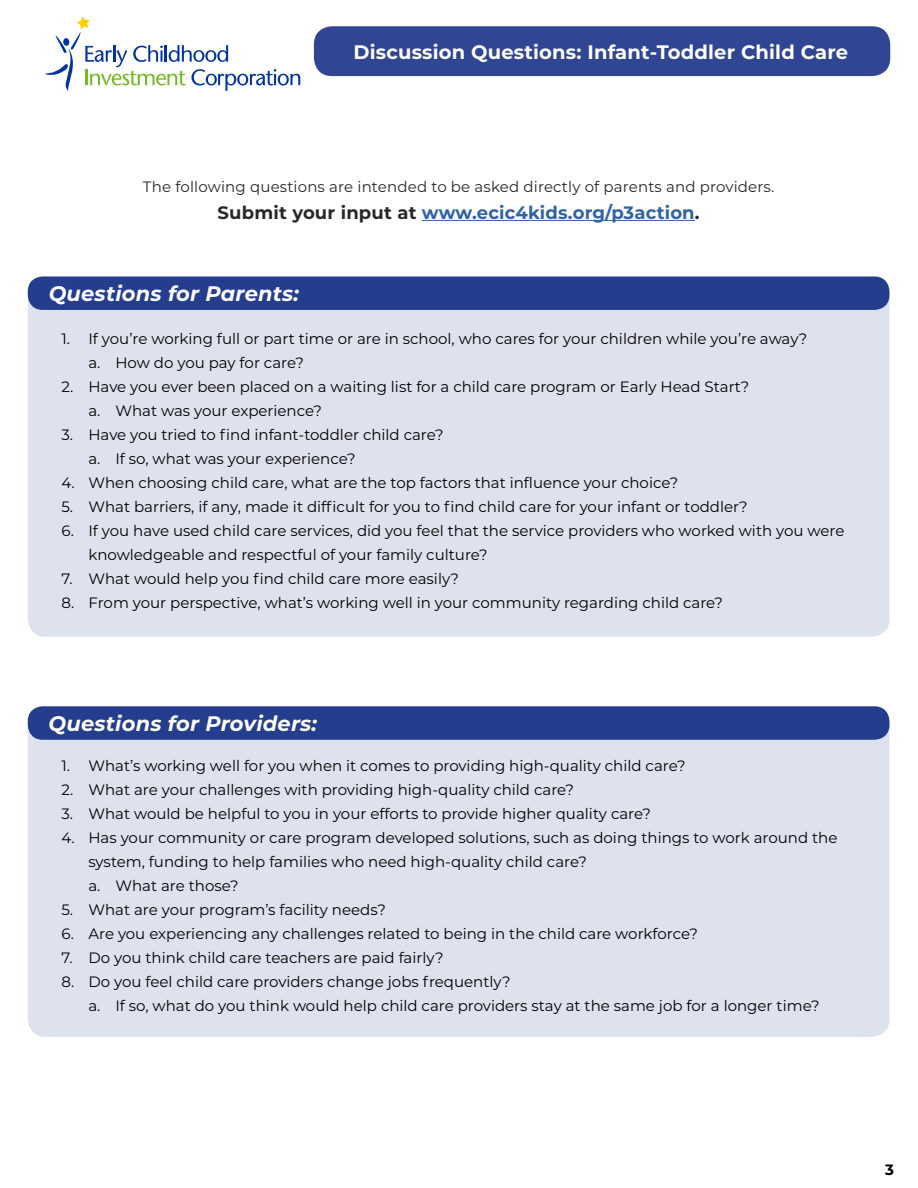
<style>
.page{position:relative;width:918px;height:1188px;background:#fff}
.page>*{position:absolute;margin:0;border:0;box-sizing:border-box;transform-origin:0 0}
.t1{font:italic 700 21px "Montserrat";letter-spacing:.01em;color:#fff}
.t2{font:700 19.5px "Montserrat";letter-spacing:.01em;color:#fff}
.t3{font:700 18px "Montserrat";letter-spacing:.01em;color:#2f63a2}
.t4{font:15px/24px "Montserrat";color:#000}
.t5{font:15px "Montserrat";letter-spacing:.01em;color:#292829}
.t6{font:700 15px "Montserrat";color:#000}
.s1{color:#292829}
</style>
<div class="page">
<svg style="left:45px;top:16px;width:255px;height:75px"></svg>
<div style="left:28px;top:283px;width:862px;height:354px;background:#dee2ee;border-radius:18px"></div>
<div style="left:28px;top:712px;width:862px;height:325px;background:#dee2ee;border-radius:18px"></div>
<hr style="left:422px;top:220px;width:273px;height:1px;background:#2f63a2">
<div style="left:314px;top:26px;width:576px;height:50px;background:#304692;border-radius:18px"></div>
<div style="left:28px;top:276px;width:862px;height:34px;background:#253d8d;border-radius:15px"></div>
<div style="left:28px;top:706px;width:862px;height:34px;background:#253d8d;border-radius:15px"></div>
<p class="t2" style="left:354px;top:38px;width:496px">Discussion Questions: Infant-Toddler Child Care</p>
<p class="t5" style="left:143px;top:176px;width:633px">The following questions are intended to be asked directly of parents and providers.</p>
<h4 class="t3" style="left:218px;top:199px;width:484px"><span class="s1">Submit your input at</span> www.ecic4kids.org/p3action<span class="s1">.</span></h4>
<p class="t1" style="left:49px;top:278px;width:252px">Questions for Parents:</p>
<p class="t4" style="left:61px;top:326px;width:748px">1. If you’re working full or part time or are in school, who cares for your children while you’re away?</p>
<p class="t4" style="left:88px;top:350px;width:217px">a. How do you pay for care?</p>
<p class="t4" style="left:61px;top:374px;width:689px">2. Have you ever been placed on a waiting list for a child care program or Early Head Start?</p>
<p class="t4" style="left:88px;top:398px;width:235px">a. What was your experience?</p>
<p class="t4" style="left:61px;top:422px;width:384px">3. Have you tried to fnd infant-toddler child care?</p>
<p class="t4" style="left:88px;top:446px;width:269px">a. If so, what was your experience?</p>
<p class="t4" style="left:61px;top:470px;width:618px">4. When choosing child care, what are the top factors that infuence your choice?</p>
<p class="t4" style="left:61px;top:494px;width:688px">5. What barriers, if any, made it diffcult for you to fnd child care for your infant or toddler?</p>
<p class="t4" style="left:88px;top:518px;width:757px;text-indent:-27px">6. If you have used child care services, did you feel that the service providers who worked with you were knowledgeable and respectful of your family culture?</p>
<p class="t4" style="left:61px;top:566px;width:399px">7. What would help you fnd child care more easily?</p>
<p class="t4" style="left:61px;top:590px;width:663px">8. From your perspective, what’s working well in your community regarding child care?</p>
<h3 class="t1" style="left:49px;top:708px;width:270px">Questions for Providers:</h3>
<p class="t4" style="left:61px;top:753px;width:626px">1. What’s working well for you when it comes to providing high-quality child care?</p>
<p class="t4" style="left:61px;top:777px;width:514px">2. What are your challenges with providing high-quality child care?</p>
<p class="t4" style="left:61px;top:801px;width:591px">3. What would be helpful to you in your efforts to provide higher quality care?</p>
<p class="t4" style="left:88px;top:825px;width:751px;text-indent:-27px">4. Has your community or care program developed solutions, such as doing things to work around the system, funding to help families who need high-quality child care?</p>
<p class="t4" style="left:88px;top:873px;width:152px">a. What are those?</p>
<p class="t4" style="left:61px;top:897px;width:326px">5. What are your program’s facility needs?</p>
<p class="t4" style="left:61px;top:921px;width:638px">6. Are you experiencing any challenges related to being in the child care workforce?</p>
<p class="t4" style="left:61px;top:945px;width:384px">7. Do you think child care teachers are paid fairly?</p>
<p class="t4" style="left:61px;top:969px;width:451px">8. Do you feel child care providers change jobs frequently?</p>
<p class="t4" style="left:88px;top:993px;width:733px">a. If so, what do you think would help child care providers stay at the same job for a longer time?</p>
<p class="t6" style="left:885px;top:1158px;width:10px">3</p>
</div>
